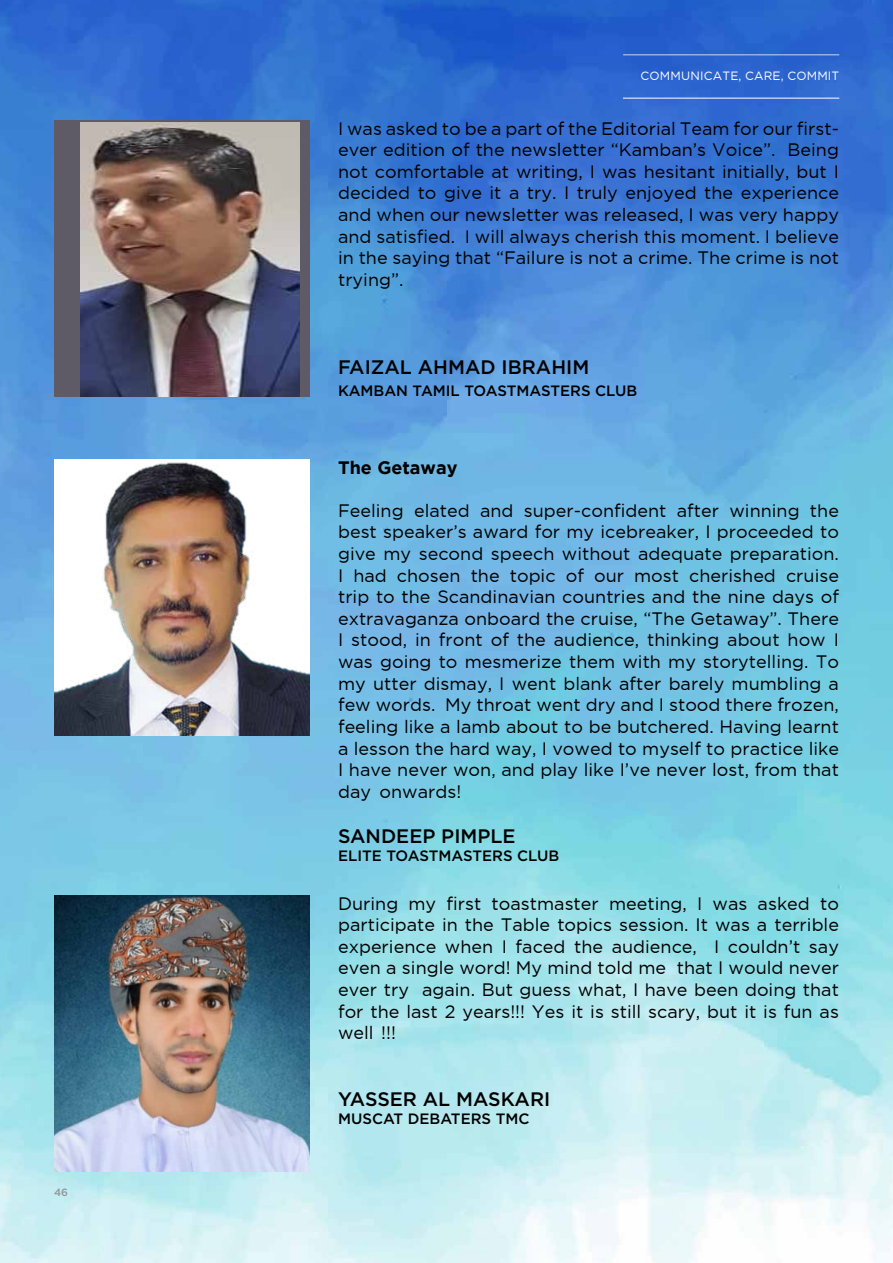
<style>
.page{position:relative;width:893px;height:1263px;background:#fff}
.page>*{position:absolute;margin:0;border:0;box-sizing:border-box;transform-origin:0 0}
.t1{font:500 19.5px "Gotham";color:#000}
.t2{font:18px/21.6px "Gotham";color:#000;text-align:justify}
.t3{font:700 18px "Gotham";color:#000}
.t4{font:500 15px "Gotham";color:#000}
.t5{font:12px "Gotham";letter-spacing:.015em;color:#fff}
.t6{font:500 10.5px "Gotham";color:#939598}
</style>
<div class="page">
<img style="left:0;top:0;width:893px;height:1263px">
<hr style="left:623px;top:98px;width:216px;height:1px;background:#fff">
<hr style="left:623px;top:54px;width:216px;height:2px;background:#fff">
<div style="left:54px;top:120px;width:255px;height:276px;background:#5f5b66"></div>
<img style="left:81px;top:122px;width:218px;height:274px">
<img style="left:54px;top:459px;width:255px;height:277px">
<img style="left:54px;top:895px;width:255px;height:276px">
<p class="t6" style="left:54px;top:1185px;width:16px">46</p>
<p class="t5" style="left:641px;top:70px;width:200px">COMMUNICATE, CARE, COMMIT</p>
<p class="t2" style="left:338px;top:117px;width:502px">I was asked to be a part of the Editorial Team for our first&shy;ever edition of the newsletter “Kamban’s Voice”. Being not comfortable at writing, I was hesitant initially, but I decided to give it a try. I truly enjoyed the experience and when our newsletter was released, I was very happy and satisfied. I will always cherish this moment. I believe in the saying that “Failure is not a crime. The crime is not trying”.</p>
<p class="t1" style="left:338px;top:354px;width:253px">FAIZAL AHMAD IBRAHIM</p>
<p class="t4" style="left:338px;top:380px;width:301px">KAMBAN TAMIL TOASTMASTERS CLUB</p>
<p class="t3" style="left:338px;top:457px;width:121px">The Getaway</p>
<p class="t2" style="left:338px;top:499px;width:502px">Feeling elated and super-confident after winning the best speaker’s award for my icebreaker, I proceeded to give my second speech without adequate preparation.<br>I had chosen the topic of our most cherished cruise trip to the Scandinavian countries and the nine days of extravaganza onboard the cruise, “The Getaway”. There I stood, in front of the audience, thinking about how I was going to mesmerize them with my storytelling. To my utter dismay, I went blank after barely mumbling a few words. My throat went dry and I stood there frozen, feeling like a lamb about to be butchered. Having learnt a lesson the hard way, I vowed to myself to practice like I have never won, and play like I’ve never lost, from that day onwards!</p>
<p class="t1" style="left:338px;top:823px;width:179px">SANDEEP PIMPLE</p>
<p class="t4" style="left:338px;top:845px;width:223px">ELITE TOASTMASTERS CLUB</p>
<p class="t2" style="left:338px;top:892px;width:502px">During my first toastmaster meeting, I was asked to participate in the Table topics session. It was a terrible experience when I faced the audience, I couldn’t say even a single word! My mind told me that I would never ever try again. But guess what, I have been doing that for the last 2 years!!! Yes it is still scary, but it is fun as well !!!</p>
<p class="t1" style="left:338px;top:1086px;width:214px">YASSER AL MASKARI</p>
<p class="t4" style="left:338px;top:1109px;width:193px">MUSCAT DEBATERS TMC</p>
</div>
